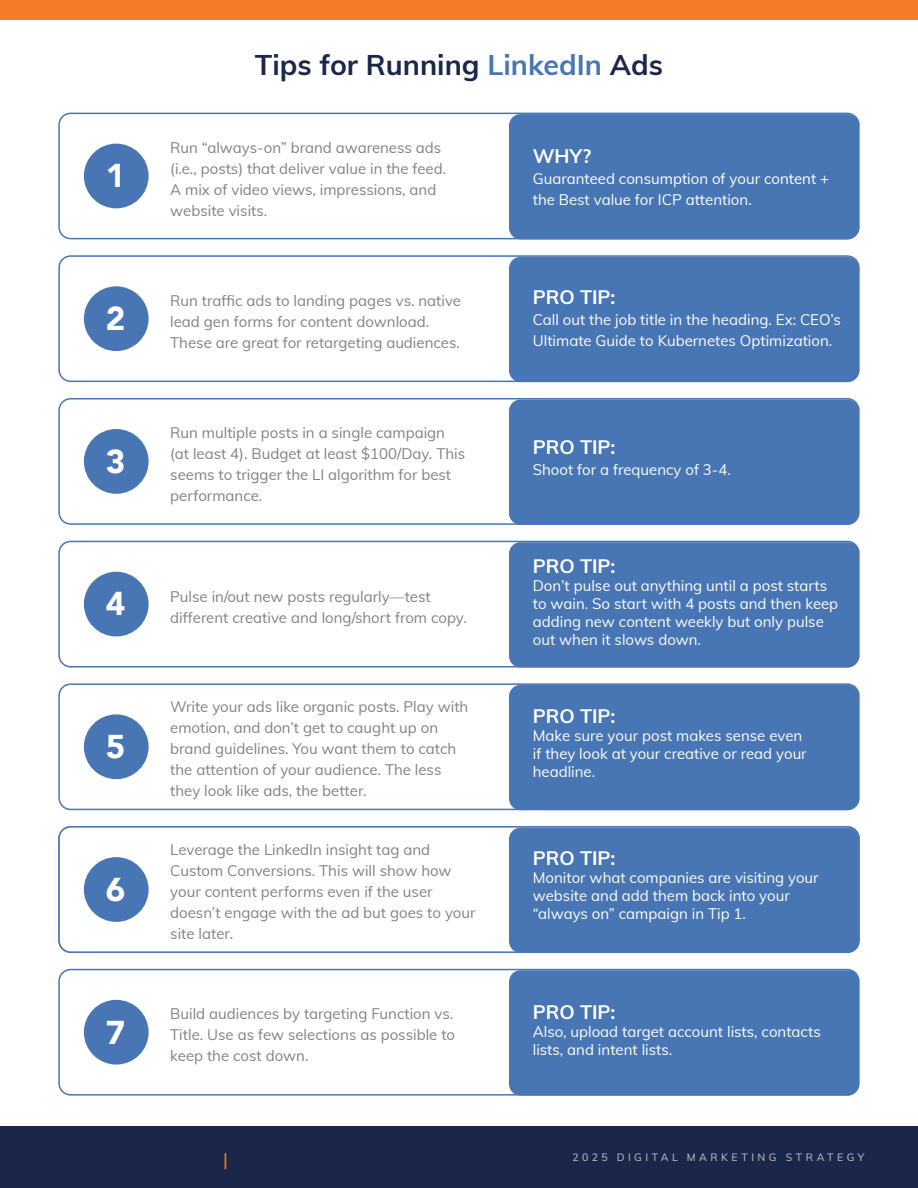
<style>
.page{position:relative;width:918px;height:1188px;background:#fff}
.page>*{position:absolute;margin:0;border:0;box-sizing:border-box;transform-origin:0 0}
.t1{font:900 33px "Avenir";color:#fff}
.t2{font:700 28.5px "Muli";color:#1a274a}
.t3{font:700 19.5px "Muli";color:#fff}
.t4{font:500 18px "Muli";color:#ef831e}
.t5{font:15px/21px "Muli";color:#828085}
.t6{font:15px/18px "Muli";color:#fff}
.t7{font:500 10.5px "Muli";letter-spacing:.33em;color:#b7b6b9}
.s1{color:#4875b4}
</style>
<div class="page">
<div style="left:0;top:1126px;width:918px;height:62px;background:#1a274a"></div>
<div style="left:0;top:0;width:918px;height:20px;background:#f47b29"></div>
<div style="left:58px;top:541px;width:802px;height:126px;border:2px solid #4875b4;border-radius:12px"></div>
<div style="left:84px;top:572px;width:65px;height:64px;background:#4875b4;border-radius:50%"></div>
<div style="left:509px;top:542px;width:350px;height:125px;background:#4875b4;border-radius:12px"></div>
<div style="left:58px;top:683px;width:802px;height:127px;border:2px solid #4875b4;border-radius:12px"></div>
<div style="left:84px;top:714px;width:65px;height:65px;background:#4875b4;border-radius:50%"></div>
<div style="left:509px;top:685px;width:350px;height:125px;background:#4875b4;border-radius:12px"></div>
<div style="left:58px;top:826px;width:802px;height:127px;border:2px solid #4875b4;border-radius:12px"></div>
<div style="left:84px;top:857px;width:65px;height:65px;background:#4875b4;border-radius:50%"></div>
<div style="left:509px;top:828px;width:350px;height:125px;background:#4875b4;border-radius:12px"></div>
<div style="left:58px;top:969px;width:802px;height:127px;border:2px solid #4875b4;border-radius:12px"></div>
<div style="left:84px;top:1000px;width:65px;height:65px;background:#4875b4;border-radius:50%"></div>
<div style="left:509px;top:970px;width:350px;height:126px;background:#4875b4;border-radius:12px"></div>
<div style="left:58px;top:398px;width:802px;height:127px;border:2px solid #4875b4;border-radius:12px"></div>
<div style="left:84px;top:429px;width:65px;height:65px;background:#4875b4;border-radius:50%"></div>
<div style="left:509px;top:400px;width:350px;height:125px;background:#4875b4;border-radius:12px"></div>
<div style="left:58px;top:255px;width:802px;height:127px;border:2px solid #4875b4;border-radius:12px"></div>
<div style="left:84px;top:286px;width:65px;height:65px;background:#4875b4;border-radius:50%"></div>
<div style="left:509px;top:257px;width:350px;height:125px;background:#4875b4;border-radius:12px"></div>
<div style="left:58px;top:113px;width:802px;height:126px;border:2px solid #4875b4;border-radius:12px"></div>
<div style="left:84px;top:144px;width:65px;height:64px;background:#4875b4;border-radius:50%"></div>
<div style="left:509px;top:114px;width:350px;height:125px;background:#4875b4;border-radius:12px"></div>
<h1 class="t1" style="left:106px;top:148px;width:21px">1</h1>
<h2 class="t2" style="left:255px;top:44px;width:410px">Tips for Running <span class="s1">LinkedIn</span> Ads</h2>
<p class="t5" style="left:170px;top:136px;width:277px">Run “always-on” brand awareness ads (i.e., posts) that deliver value in the feed.<br>A mix of video views, impressions, and website visits.</p>
<h3 class="t3" style="left:533px;top:141px;width:60px">WHY?</h3>
<p class="t6" style="left:533px;top:167px;width:298px;line-height:21px">Guaranteed consumption of your content + the Best value for ICP attention.</p>
<h1 class="t1" style="left:106px;top:290px;width:21px">2</h1>
<p class="t5" style="left:170px;top:289px;width:292px">Run traffic ads to landing pages vs. native lead gen forms for content download.<br>These are great for retargeting audiences.</p>
<h3 class="t3" style="left:533px;top:283px;width:84px">PRO TIP:</h3>
<p class="t6" style="left:533px;top:308px;width:310px;line-height:21px">Call out the job title in the heading. Ex: CEO’s<br>Ultimate Guide to Kubernetes Optimization.</p>
<h1 class="t1" style="left:106px;top:433px;width:21px">3</h1>
<p class="t5" style="left:170px;top:422px;width:296px">Run multiple posts in a single campaign (at least 4). Budget at least $100/Day. This seems to trigger the LI algorithm for best performance.</p>
<h1 class="t1" style="left:106px;top:576px;width:21px">4</h1>
<p class="t5" style="left:170px;top:585px;width:298px">Pulse in/out new posts regularly—test different creative and long/short from copy.</p>
<h3 class="t3" style="left:533px;top:432px;width:84px">PRO TIP:</h3>
<p class="t6" style="left:533px;top:460px;width:200px">Shoot for a frequency of 3-4.</p>
<h3 class="t3" style="left:533px;top:552px;width:84px">PRO TIP:</h3>
<p class="t6" style="left:533px;top:576px;width:307px">Don’t pulse out anything until a post starts to wain. So start with 4 posts and then keep adding new content weekly but only pulse out when it slows down.</p>
<h1 class="t1" style="left:106px;top:718px;width:21px">5</h1>
<p class="t5" style="left:170px;top:696px;width:300px">Write your ads like organic posts. Play with emotion, and don’t get to caught up on brand guidelines. You want them to catch the attention of your audience. The less they look like ads, the better.</p>
<h3 class="t3" style="left:533px;top:701px;width:84px">PRO TIP:</h3>
<p class="t6" style="left:533px;top:725px;width:275px">Make sure your post makes sense even if they look at your creative or read your headline.</p>
<h1 class="t1" style="left:106px;top:861px;width:21px">6</h1>
<p class="t5" style="left:170px;top:838px;width:307px">Leverage the LinkedIn insight tag and Custom Conversions. This will show how your content performs even if the user doesn’t engage with the ad but goes to your site later.</p>
<h3 class="t3" style="left:533px;top:844px;width:84px">PRO TIP:</h3>
<p class="t6" style="left:533px;top:868px;width:287px">Monitor what companies are visiting your website and add them back into your “always on” campaign in Tip 1.</p>
<h1 class="t1" style="left:106px;top:1004px;width:21px">7</h1>
<p class="t5" style="left:170px;top:1002px;width:286px">Build audiences by targeting Function vs.<br>Title. Use as few selections as possible to keep the cost down.</p>
<h3 class="t3" style="left:533px;top:997px;width:84px">PRO TIP:</h3>
<p class="t6" style="left:533px;top:1021px;width:289px">Also, upload target account lists, contacts lists, and intent lists.</p>
<p class="t4" style="left:223px;top:1146px;width:6px">|</p>
<p class="t7" style="left:573px;top:1149px;width:293px">2025 DIGITAL MARKETING STRATEGY</p>
</div>
